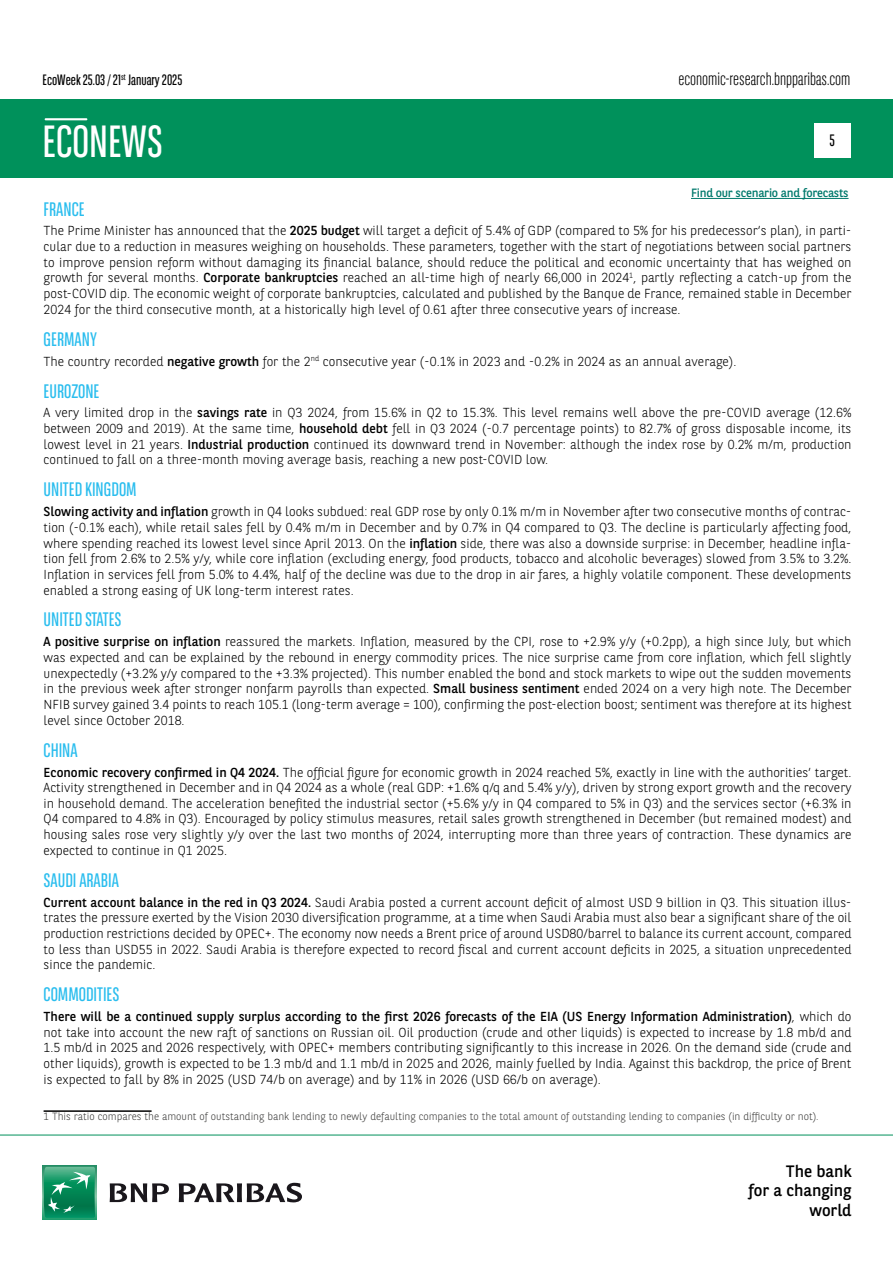
<style>
.page{position:relative;width:893px;height:1263px;background:#fff}
.page>*{position:absolute;margin:0;border:0;box-sizing:border-box;transform-origin:0 0}
.t1{font:45px "BNPP Sans Condensed";color:#fff}
.t2{font:19.5px "BNPP Sans Condensed";color:#2abdee}
.t3{font:300 18px "BNPP Sans Condensed";color:#000}
.t4{font:16.5px/19.8px "BNPP Sans";color:#000;text-align:right}
.t5{font:16.5px "BNPP Sans Condensed";color:#000}
.t6{font:15px "BNPP Sans Condensed";color:#000}
.t7{font:300 13.05px/15.6px "BNPP Sans";color:#000;text-align:justify}
.t8{font:12px "BNPP Sans";letter-spacing:-.02em;color:#00796c}
.t9{font:300 10.5px "BNPP Sans";color:#3c3c3b}
.s1{font-weight:400}
</style>
<div class="page">
<div style="left:1px;top:99px;width:892px;height:78px;background:#00915b"></div>
<svg style="left:43px;top:1166px;width:53px;height:53px"></svg>
<svg style="left:44px;top:1167px;width:51px;height:51px;background:#26996e"></svg>
<svg style="left:110px;top:1183px;width:59px;height:19px"></svg>
<svg style="left:179px;top:1183px;width:123px;height:19px"></svg>
<hr style="left:0;top:1135px;width:893px;height:1px;background:#00915b">
<div style="left:814px;top:123px;width:36px;height:34px;background:#fff"></div>
<hr style="left:45px;top:118px;width:42px;height:2px;background:#fff">
<hr style="left:691px;top:198px;width:157px;height:1px;background:#00796c">
<hr style="left:44px;top:1110px;width:108px;height:2px;background:#000">
<p class="t6" style="left:43px;top:70px;width:141px">EcoWeek 25.03 / 21<sup>st</sup> January 2025</p>
<h3 class="t3" style="left:678px;top:67px;width:174px">economic-research.bnpparibas.com</h3>
<h1 class="t1" style="left:43px;top:113px;width:122px">ECONEWS</h1>
<p class="t8" style="left:691px;top:185px;width:159px">Find our scenario and forecasts</p>
<h2 class="t2" style="left:44px;top:197px;width:43px">FRANCE</h2>
<p class="t7" style="left:44px;top:222px;width:809px">The Prime Minister has announced that the <span class="s1">2025 budget</span> will target a deficit of 5.4% of GDP (compared to 5% for his predecessor’s plan), in parti&shy;cular due to a reduction in measures weighing on households. These parameters, together with the start of negotiations between social partners to improve pension reform without damaging its financial balance, should reduce the political and economic uncertainty that has weighed on growth for several months. <span class="s1">Corporate bankruptcies</span> reached an all-time high of nearly 66,000 in 2024<sup>1</sup>, partly reflecting a catch-up from the post-COVID dip. The economic weight of corporate bankruptcies, calculated and published by the Banque de France, remained stable in December 2024 for the third consecutive month, at a historically high level of 0.61 after three consecutive years of increase.</p>
<h2 class="t2" style="left:44px;top:327px;width:55px">GERMANY</h2>
<p class="t7" style="left:44px;top:353px;width:694px">The country recorded <span class="s1">negative growth</span> for the 2<sup>nd</sup> consecutive year (-0.1% in 2023 and -0.2% in 2024 as an annual average).</p>
<h2 class="t2" style="left:44px;top:379px;width:57px">EUROZONE</h2>
<p class="t7" style="left:44px;top:404px;width:809px">A very limited drop in the <span class="s1">savings rate</span> in Q3 2024, from 15.6% in Q2 to 15.3%. This level remains well above the pre-COVID average (12.6% between 2009 and 2019). At the same time, <span class="s1">household debt</span> fell in Q3 2024 (-0.7 percentage points) to 82.7% of gross disposable income, its lowest level in 21 years. <span class="s1">Industrial production</span> continued its downward trend in November: although the index rose by 0.2% m/m, production continued to fall on a three-month moving average basis, reaching a new post-COVID low.</p>
<h2 class="t2" style="left:44px;top:477px;width:95px">UNITED KINGDOM</h2>
<p class="t7" style="left:44px;top:503px;width:809px"><span class="s1">Slowing activity and inflation</span> growth in Q4 looks subdued: real GDP rose by only 0.1% m/m in November after two consecutive months of contrac&shy;tion (-0.1% each), while retail sales fell by 0.4% m/m in December and by 0.7% in Q4 compared to Q3. The decline is particularly affecting food, where spending reached its lowest level since April 2013. On the <span class="s1">inflation</span> side, there was also a downside surprise: in December, headline infla&shy;tion fell from 2.6% to 2.5% y/y, while core inflation (excluding energy, food products, tobacco and alcoholic beverages) slowed from 3.5% to 3.2%.<br>Inflation in services fell from 5.0% to 4.4%, half of the decline was due to the drop in air fares, a highly volatile component. These developments enabled a strong easing of UK long-term interest rates.</p>
<h2 class="t2" style="left:44px;top:607px;width:79px">UNITED STATES</h2>
<p class="t7" style="left:44px;top:633px;width:809px"><span class="s1">A positive surprise on inflation</span> reassured the markets. Inflation, measured by the CPI, rose to +2.9% y/y (+0.2pp), a high since July, but which was expected and can be explained by the rebound in energy commodity prices. The nice surprise came from core inflation, which fell slightly unexpectedly (+3.2% y/y compared to the +3.3% projected). This number enabled the bond and stock markets to wipe out the sudden movements in the previous week after stronger nonfarm payrolls than expected. <span class="s1">Small business sentiment</span> ended 2024 on a very high note. The December NFIB survey gained 3.4 points to reach 105.1 (long-term average = 100), confirming the post-election boost; sentiment was therefore at its highest level since October 2018.</p>
<h2 class="t2" style="left:44px;top:738px;width:36px">CHINA</h2>
<p class="t7" style="left:44px;top:763px;width:809px"><span class="s1">Economic recovery confirmed in Q4 2024.</span> The official figure for economic growth in 2024 reached 5%, exactly in line with the authorities’ target.<br>Activity strengthened in December and in Q4 2024 as a whole (real GDP: +1.6% q/q and 5.4% y/y), driven by strong export growth and the recovery in household demand. The acceleration benefited the industrial sector (+5.6% y/y in Q4 compared to 5% in Q3) and the services sector (+6.3% in Q4 compared to 4.8% in Q3). Encouraged by policy stimulus measures, retail sales growth strengthened in December (but remained modest) and housing sales rose very slightly y/y over the last two months of 2024, interrupting more than three years of contraction. These dynamics are expected to continue in Q1 2025.</p>
<h2 class="t2" style="left:44px;top:868px;width:77px">SAUDI ARABIA</h2>
<p class="t7" style="left:44px;top:894px;width:809px"><span class="s1">Current account balance in the red in Q3 2024.</span> Saudi Arabia posted a current account deficit of almost USD 9 billion in Q3. This situation illus&shy;trates the pressure exerted by the Vision 2030 diversification programme, at a time when Saudi Arabia must also bear a significant share of the oil production restrictions decided by OPEC+. The economy now needs a Brent price of around USD80/barrel to balance its current account, compared to less than USD55 in 2022. Saudi Arabia is therefore expected to record fiscal and current account deficits in 2025, a situation unprecedented since the pandemic.</p>
<h2 class="t2" style="left:44px;top:982px;width:77px">COMMODITIES</h2>
<p class="t7" style="left:44px;top:1008px;width:809px"><span class="s1">There will be a continued supply surplus according to the first 2026 forecasts of the EIA (US Energy Information Administration)</span>, which do not take into account the new raft of sanctions on Russian oil. Oil production (crude and other liquids) is expected to increase by 1.8 mb/d and 1.5 mb/d in 2025 and 2026 respectively, with OPEC+ members contributing significantly to this increase in 2026. On the demand side (crude and other liquids), growth is expected to be 1.3 mb/d and 1.1 mb/d in 2025 and 2026, mainly fuelled by India. Against this backdrop, the price of Brent is expected to fall by 8% in 2025 (USD 74/b on average) and by 11% in 2026 (USD 66/b on average).</p>
<p class="t9" style="left:44px;top:1109px;width:777px">1 This ratio compares the amount of outstanding bank lending to newly defaulting companies to the total amount of outstanding lending to companies (in difficulty or not).</p>
<p class="t5" style="left:829px;top:130px;width:7px">5</p>
<p class="t4" style="left:748px;top:1160px;width:104px">The bank<br>for a changing world</p>
</div>
